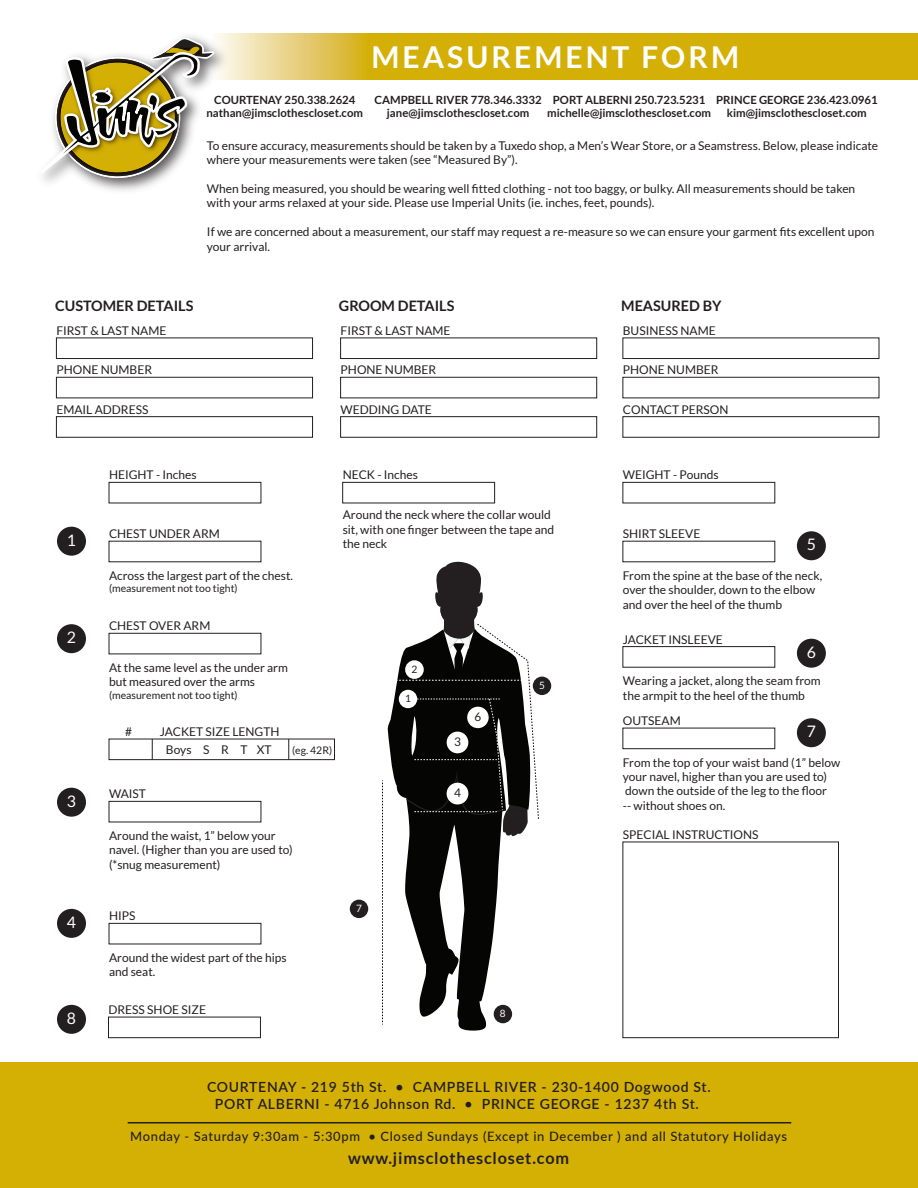
<style>
.page{position:relative;width:918px;height:1188px;background:#fff}
.page>*{position:absolute;margin:0;border:0;box-sizing:border-box;transform-origin:0 0}
.t1{font:700 30.15px "Lato";letter-spacing:.1em;color:#fff}
.t2{font:700 16.2px "Lato";letter-spacing:.05em;color:#231f20}
.t3{font:15.9px "Lato";color:#fff}
.t4{font:700 14.4px "Lato";color:#231f20}
.t5{font:600 13.95px/16.8px "Lato";letter-spacing:.05em;color:#231f20;text-align:center}
.t6{font:500 12.9px "Lato";letter-spacing:.05em;color:#231f20}
.t7{font:12px/14.4px "Lato";color:#231f20}
.t8{font:11.85px "Lato";color:#231f20}
.t9{font:11.7px "Lato";color:#231f20}
.t10{font:700 11.4px/13.6px "Lato";color:#231f20;text-align:center}
.t11{font:10.5px "Lato";color:#231f20}
.t12{font:10.2px "Lato";color:#231f20}
.t13{font:10.05px "Lato";color:#fff}
.t14{font:10.05px "Lato";color:#231f20}
</style>
<div class="page">
<div style="left:0;top:1062px;width:918px;height:126px;background:#d4b005"></div>
<svg style="left:235px;top:33px;width:683px;height:47px;background:#d7b51b"></svg>
<svg style="left:162px;top:38px;width:52px;height:51px"></svg>
<svg style="left:39px;top:49px;width:165px;height:330px"></svg>
<div style="left:56px;top:338px;width:257px;height:21px;border:1px solid #231f20"></div>
<div style="left:56px;top:377px;width:257px;height:21px;border:1px solid #231f20"></div>
<div style="left:56px;top:416px;width:257px;height:22px;border:1px solid #231f20"></div>
<div style="left:342px;top:482px;width:153px;height:21px;border:1px solid #231f20"></div>
<div style="left:108px;top:1017px;width:153px;height:21px;border:1px solid #231f20"></div>
<div style="left:109px;top:482px;width:152px;height:21px;border:1px solid #231f20"></div>
<div style="left:623px;top:482px;width:152px;height:21px;border:1px solid #231f20"></div>
<div style="left:623px;top:646px;width:152px;height:22px;border:1px solid #231f20"></div>
<div style="left:623px;top:728px;width:152px;height:21px;border:1px solid #231f20"></div>
<div style="left:623px;top:842px;width:216px;height:196px;border:1px solid #231f20"></div>
<div style="left:109px;top:633px;width:152px;height:21px;border:1px solid #231f20"></div>
<div style="left:109px;top:801px;width:152px;height:21px;border:1px solid #231f20"></div>
<div style="left:109px;top:923px;width:152px;height:21px;border:1px solid #231f20"></div>
<div style="left:109px;top:739px;width:226px;height:21px;border:1px solid #231f20"></div>
<svg style="left:152px;top:739px;width:1px;height:21px"></svg>
<svg style="left:288px;top:739px;width:1px;height:21px"></svg>
<div style="left:340px;top:338px;width:257px;height:21px;border:1px solid #231f20"></div>
<div style="left:340px;top:377px;width:257px;height:21px;border:1px solid #231f20"></div>
<div style="left:340px;top:416px;width:257px;height:22px;border:1px solid #231f20"></div>
<div style="left:622px;top:338px;width:257px;height:21px;border:1px solid #231f20"></div>
<div style="left:622px;top:377px;width:257px;height:21px;border:1px solid #231f20"></div>
<div style="left:622px;top:416px;width:257px;height:22px;border:1px solid #231f20"></div>
<hr style="left:128px;top:1122px;width:663px;height:1px;background:#231f20">
<div style="left:57px;top:527px;width:29px;height:29px;background:#231f20;border-radius:50%"></div>
<div style="left:57px;top:624px;width:29px;height:29px;background:#231f20;border-radius:50%"></div>
<div style="left:57px;top:788px;width:29px;height:29px;background:#231f20;border-radius:50%"></div>
<div style="left:57px;top:909px;width:29px;height:29px;background:#231f20;border-radius:50%"></div>
<div style="left:57px;top:1005px;width:29px;height:29px;background:#231f20;border-radius:50%"></div>
<div style="left:797px;top:531px;width:29px;height:29px;background:#231f20;border-radius:50%"></div>
<div style="left:533px;top:677px;width:18px;height:18px;background:#231f20;border-radius:50%"></div>
<div style="left:350px;top:900px;width:18px;height:18px;background:#231f20;border-radius:50%"></div>
<div style="left:797px;top:639px;width:29px;height:29px;background:#231f20;border-radius:50%"></div>
<div style="left:797px;top:718px;width:29px;height:29px;background:#231f20;border-radius:50%"></div>
<svg style="left:382px;top:561px;width:157px;height:470px"></svg>
<p class="t10" style="left:206px;top:93px;width:158px">COURTENAY 250.338.2624 nathan@jimsclothescloset.com</p>
<h1 class="t1" style="left:371px;top:40px;width:369px">MEASUREMENT FORM</h1>
<p class="t10" style="left:375px;top:93px;width:169px">CAMPBELL RIVER 778.346.3332 jane@jimsclothescloset.com</p>
<p class="t10" style="left:547px;top:93px;width:165px">PORT ALBERNI 250.723.5231 michelle@jimsclothescloset.com</p>
<p class="t10" style="left:716px;top:93px;width:163px">PRINCE GEORGE 236.423.0961 kim@jimsclothescloset.com</p>
<p class="t7" style="left:207px;top:138px;width:673px">To ensure accuracy, measurements should be taken by a Tuxedo shop, a Men’s Wear Store, or a Seamstress. Below, please indicate where your measurements were taken (see “Measured By”).</p>
<p class="t7" style="left:207px;top:181px;width:650px">When being measured, you should be wearing well fitted clothing - not too baggy, or bulky. All measurements should be taken with your arms relaxed at your side. Please use Imperial Units (ie. inches, feet, pounds).</p>
<p class="t7" style="left:207px;top:225px;width:669px">If we are concerned about a measurement, our staff may request a re-measure so we can ensure your garment fits excellent upon your arrival.</p>
<p class="t4" style="left:55px;top:297px;width:140px">CUSTOMER DETAILS</p>
<p class="t4" style="left:339px;top:297px;width:117px">GROOM DETAILS</p>
<p class="t7" style="left:56px;top:323px;width:112px">FIRST &amp; LAST NAME</p>
<p class="t7" style="left:56px;top:362px;width:97px">PHONE NUMBER</p>
<p class="t7" style="left:56px;top:402px;width:93px">EMAIL ADDRESS</p>
<p class="t7" style="left:341px;top:323px;width:112px">FIRST &amp; LAST NAME</p>
<p class="t7" style="left:341px;top:362px;width:97px">PHONE NUMBER</p>
<p class="t7" style="left:341px;top:402px;width:93px">WEDDING DATE</p>
<p class="t4" style="left:621px;top:297px;width:102px">MEASURED BY</p>
<p class="t7" style="left:623px;top:323px;width:94px">BUSINESS NAME</p>
<p class="t7" style="left:623px;top:362px;width:97px">PHONE NUMBER</p>
<p class="t7" style="left:623px;top:402px;width:107px">CONTACT PERSON</p>
<h3 class="t3" style="left:67px;top:531px;width:11px">1</h3>
<h3 class="t3" style="left:67px;top:629px;width:11px">2</h3>
<h3 class="t3" style="left:67px;top:792px;width:11px">3</h3>
<p class="t7" style="left:109px;top:468px;width:89px">HEIGHT - Inches</p>
<p class="t7" style="left:623px;top:468px;width:97px">WEIGHT - Pounds</p>
<p class="t7" style="left:343px;top:468px;width:77px">NECK - Inches</p>
<p class="t7" style="left:343px;top:508px;width:213px">Around the neck where the collar would sit, with one finger between the tape and the neck</p>
<p class="t7" style="left:109px;top:527px;width:112px">CHEST UNDER ARM</p>
<p class="t7" style="left:109px;top:568px;width:186px">Across the largest part of the chest.</p>
<p class="t11" style="left:109px;top:583px;width:130px">(measurement not too tight)</p>
<p class="t7" style="left:623px;top:527px;width:79px">SHIRT SLEEVE</p>
<p class="t7" style="left:623px;top:568px;width:201px">From the spine at the base of the neck, over the shoulder, down to the elbow and over the heel of the thumb</p>
<p class="t7" style="left:623px;top:632px;width:102px">JACKET INSLEEVE</p>
<p class="t7" style="left:623px;top:674px;width:199px">Wearing a jacket, along the seam from the armpit to the heel of the thumb</p>
<p class="t7" style="left:623px;top:713px;width:59px">OUTSEAM</p>
<p class="t7" style="left:623px;top:755px;width:219px">From the top of your waist band (1” below your navel, higher than you are used to) down the outside of the leg to the floor<br>-- without shoes on.</p>
<p class="t7" style="left:623px;top:827px;width:137px">SPECIAL INSTRUCTIONS</p>
<h3 class="t3" style="left:807px;top:536px;width:11px">5</h3>
<p class="t7" style="left:109px;top:619px;width:103px">CHEST OVER ARM</p>
<p class="t7" style="left:109px;top:660px;width:180px">At the same level as the under arm but measured over the arms</p>
<p class="t11" style="left:109px;top:689px;width:130px">(measurement not too tight)</p>
<h3 class="t3" style="left:807px;top:643px;width:11px">6</h3>
<p class="t12" style="left:411px;top:663px;width:7px">2</p>
<p class="t13" style="left:539px;top:680px;width:7px">5</p>
<p class="t14" style="left:405px;top:693px;width:7px">1</p>
<p class="t9" style="left:475px;top:710px;width:8px">6</p>
<h3 class="t3" style="left:807px;top:723px;width:11px">7</h3>
<p class="t7" style="left:160px;top:723px;width:121px;line-height:17.5px;text-align:center">JACKET SIZE LENGTH<br>Boys S R T XT</p>
<p class="t7" style="left:125px;top:724px;width:8px">#</p>
<p class="t8" style="left:454px;top:735px;width:8px">3</p>
<p class="t11" style="left:292px;top:744px;width:41px">(eg. 42R)</p>
<p class="t8" style="left:454px;top:786px;width:8px">4</p>
<p class="t7" style="left:109px;top:787px;width:38px">WAIST</p>
<p class="t7" style="left:109px;top:828px;width:185px">Around the waist, 1” below your navel. (Higher than you are used to) (*snug measurement)</p>
<h3 class="t3" style="left:67px;top:913px;width:11px">4</h3>
<p class="t7" style="left:109px;top:909px;width:28px">HIPS</p>
<p class="t7" style="left:109px;top:950px;width:179px">Around the widest part of the hips and seat.</p>
<p class="t13" style="left:356px;top:903px;width:7px">7</p>
<h3 class="t3" style="left:67px;top:1009px;width:11px">8</h3>
<p class="t7" style="left:109px;top:1002px;width:99px">DRESS SHOE SIZE</p>
<p class="t13" style="left:500px;top:1008px;width:7px">8</p>
<p class="t5" style="left:207px;top:1078px;width:505px">COURTENAY - 219 5th St. • CAMPBELL RIVER - 230-1400 Dogwood St.<br>PORT ALBERNI - 4716 Johnson Rd. • PRINCE GEORGE - 1237 4th St.</p>
<p class="t6" style="left:130px;top:1127px;width:658px">Monday - Saturday 9:30am - 5:30pm • Closed Sundays (Except in December ) and all Statutory Holidays</p>
<h2 class="t2" style="left:348px;top:1149px;width:222px">www.jimsclothescloset.com</h2>
</div>
